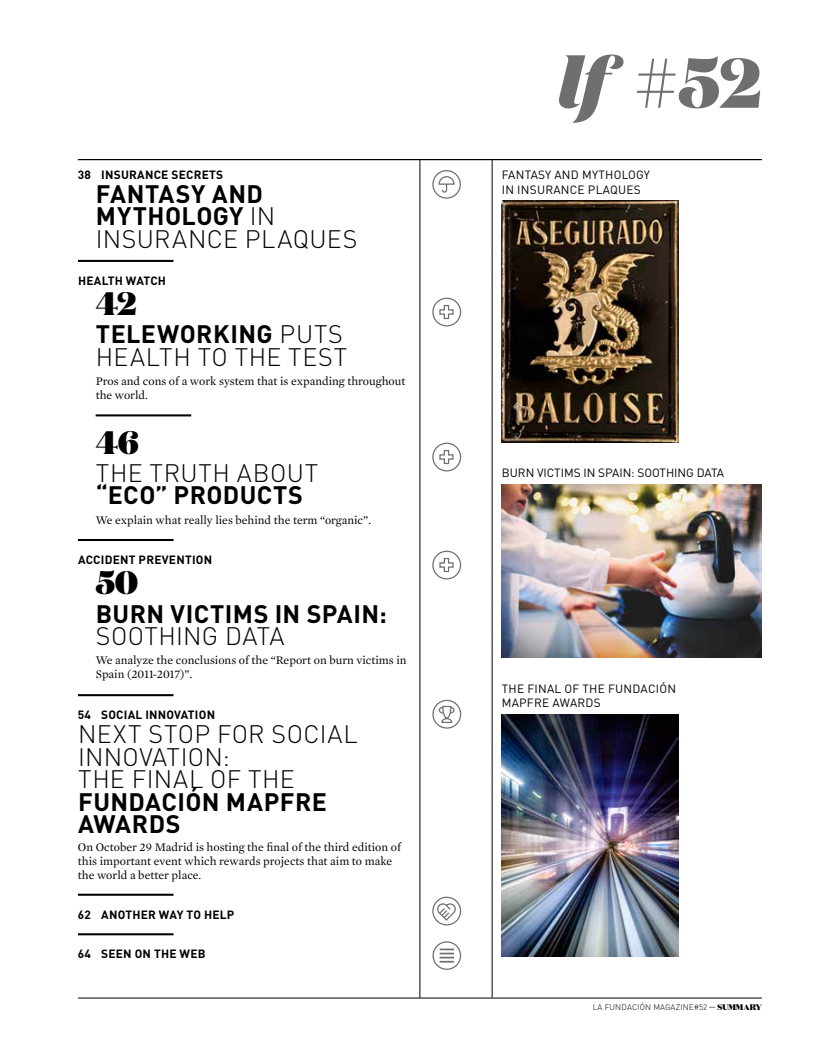
<style>
.page{position:relative;width:815px;height:1063px;background:#fff}
.page>*{position:absolute;margin:0;border:0;box-sizing:border-box;transform-origin:0 0}
.t1{font:900 70px "Domaine Display";color:#706f6f}
.t2{font:900 32.5px "Domaine Display";color:#000}
.t3{font:300 25px/22.5px "DIN Pro";letter-spacing:.015em;color:#000}
.t4{font:700 25px/22.5px "DIN Pro";letter-spacing:.015em;color:#000}
.t5{font:11.88px/13.8px "Mercury Text G1";color:#000}
.t6{font:700 11.88px "DIN Pro";letter-spacing:.02em;color:#000}
.t7{font:11.88px/14.4px "DIN Pro";letter-spacing:.02em;color:#000}
.t8{font:11.88px "DIN Pro";color:#000}
.t9{font:300 8.12px "DIN Pro";letter-spacing:.02em;color:#000}
.s1{font-weight:300}
.s2{font-weight:700}
.s3{font-style:italic}
.s4{font-family:"Domaine Display";font-weight:900}
</style>
<div class="page">
<hr style="left:78px;top:998px;width:684px;height:1px;background:#000">
<hr style="left:78px;top:260px;width:95px;height:2px;background:#000">
<hr style="left:96px;top:414px;width:95px;height:2px;background:#000">
<hr style="left:78px;top:539px;width:95px;height:2px;background:#000">
<hr style="left:78px;top:694px;width:95px;height:2px;background:#000">
<hr style="left:78px;top:894px;width:95px;height:2px;background:#000">
<hr style="left:78px;top:933px;width:95px;height:2px;background:#000">
<hr style="left:78px;top:159px;width:684px;height:1px;background:#000">
<hr style="left:492px;top:159px;width:1px;height:839px;background:#000">
<hr style="left:420px;top:159px;width:1px;height:839px;background:#000">
<svg style="left:433px;top:897px;width:28px;height:28px"></svg>
<svg style="left:436px;top:902px;width:21px;height:21px"></svg>
<div style="left:432px;top:897px;width:29px;height:28px;border:1px solid #706f6f;border-radius:50%"></div>
<svg style="left:439px;top:449px;width:15px;height:16px"></svg>
<div style="left:432px;top:443px;width:29px;height:28px;border:1px solid #706f6f;border-radius:50%"></div>
<svg style="left:433px;top:551px;width:28px;height:28px"></svg>
<svg style="left:439px;top:557px;width:15px;height:16px"></svg>
<div style="left:432px;top:551px;width:29px;height:29px;border:1px solid #706f6f;border-radius:50%"></div>
<svg style="left:433px;top:298px;width:28px;height:28px"></svg>
<svg style="left:439px;top:304px;width:15px;height:16px"></svg>
<div style="left:432px;top:298px;width:29px;height:29px;border:1px solid #706f6f;border-radius:50%"></div>
<svg style="left:433px;top:942px;width:27px;height:27px"></svg>
<svg style="left:440px;top:949px;width:14px;height:14px"></svg>
<div style="left:433px;top:941px;width:28px;height:29px;border:1px solid #706f6f;border-radius:50%"></div>
<svg style="left:433px;top:171px;width:27px;height:27px"></svg>
<svg style="left:438px;top:175px;width:17px;height:18px"></svg>
<div style="left:432px;top:170px;width:29px;height:29px;border:1px solid #706f6f;border-radius:50%"></div>
<img style="left:502px;top:485px;width:260px;height:173px">
<div style="left:432px;top:700px;width:29px;height:29px;border:1px solid #706f6f;border-radius:50%"></div>
<svg style="left:438px;top:705px;width:17px;height:18px"></svg>
<img style="left:502px;top:201px;width:177px;height:242px">
<img style="left:502px;top:714px;width:177px;height:242px">
<p class="t6" style="left:78px;top:164px;width:147px">38 INSURANCE SECRETS</p>
<h3 class="t4" style="left:96px;top:180px;width:263px">FANTASY AND<br>MYTHOLOGY <span class="s1">IN<br>INSURANCE PLAQUES</span></h3>
<p class="t6" style="left:78px;top:271px;width:90px">HEALTH WATCH</p>
<h2 class="t2" style="left:96px;top:282px;width:42px">42</h2>
<h3 class="t3" style="left:96px;top:321px;width:253px"><span class="s2">TELEWORKING</span> PUTS<br>HEALTH TO THE TEST</h3>
<p class="t5" style="left:96px;top:375px;width:311px">Pros and cons of a work system that is expanding throughout the world.</p>
<h2 class="t2" style="left:96px;top:420px;width:45px">46</h2>
<h3 class="t3" style="left:96px;top:459px;width:224px">THE TRUTH ABOUT</h3>
<h3 class="t4" style="left:96px;top:481px;width:209px">“ECO” PRODUCTS</h3>
<p class="t5" style="left:96px;top:513px;width:277px">We explain what really lies behind the term “organic”.</p>
<p class="t6" style="left:78px;top:550px;width:136px">ACCIDENT PREVENTION</p>
<h2 class="t2" style="left:96px;top:561px;width:44px">50</h2>
<h3 class="t4" style="left:96px;top:599px;width:292px">BURN VICTIMS IN SPAIN:</h3>
<h3 class="t3" style="left:96px;top:623px;width:190px">SOOTHING DATA</h3>
<p class="t5" style="left:96px;top:654px;width:312px">We analyze the conclusions of the “Report on burn victims in<br>Spain (2011-2017)”.</p>
<p class="t6" style="left:78px;top:705px;width:139px">54 SOCIAL INNOVATION</p>
<h3 class="t3" style="left:78px;top:721px;width:281px">NEXT STOP FOR SOCIAL<br>INNOVATION:<br>THE FINAL OF THE</h3>
<h3 class="t4" style="left:78px;top:788px;width:250px">FUNDACIÓN MAPFRE<br>AWARDS</h3>
<p class="t5" style="left:78px;top:841px;width:325px">On October 29 Madrid is hosting the final of the third edition of this important event which rewards projects that aim to make the world a better place.</p>
<p class="t6" style="left:78px;top:904px;width:158px">62 ANOTHER WAY TO HELP</p>
<p class="t6" style="left:78px;top:944px;width:129px">64 SEEN ON THE WEB</p>
<h1 class="t1" style="left:558px;top:36px;width:206px"><span class="s3">lf</span> #52</h1>
<p class="t7" style="left:502px;top:167px;width:150px">FANTASY AND MYTHOLOGY<br>IN INSURANCE PLAQUES</p>
<p class="t8" style="left:502px;top:464px;width:224px">BURN VICTIMS IN SPAIN: SOOTHING DATA</p>
<p class="t7" style="left:502px;top:680px;width:176px">THE FINAL OF THE FUNDACIÓN<br>MAPFRE AWARDS</p>
<p class="t9" style="left:593px;top:1001px;width:171px">LA FUNDACIÓN MAGAZINE#52 <span class="s4">— SUMMARY</span></p>
</div>
